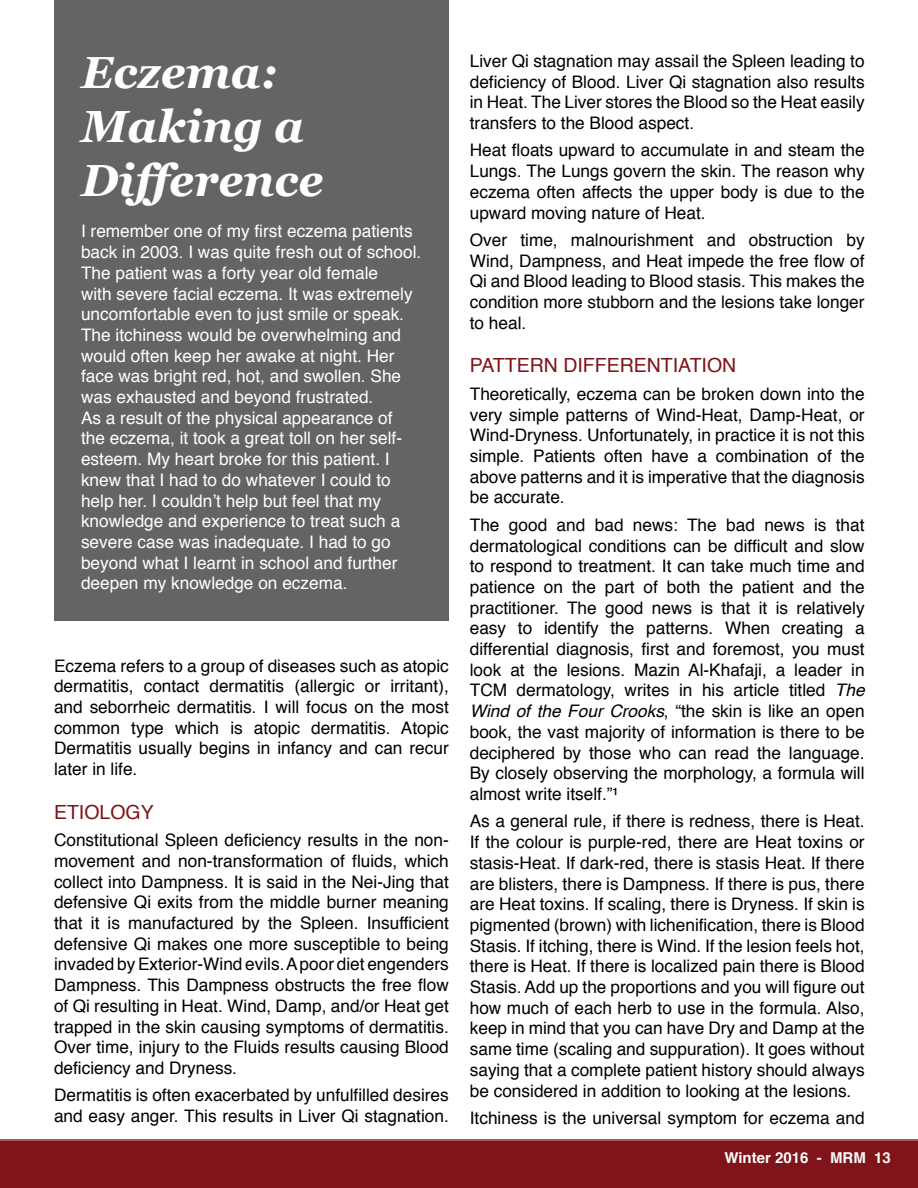
<style>
.page{position:relative;width:918px;height:1188px;background:#fff}
.page>*{position:absolute;margin:0;border:0;box-sizing:border-box;transform-origin:0 0}
.t1{font:italic 700 45px/54px "Georgia";color:#fff}
.t2{font:19.5px "Helvetica";color:#7f141a}
.t3{font:17.25px/20.7px "Helvetica";color:#000;text-align:justify}
.t4{font:17.25px/20.7px "Helvetica";color:#fff}
.t5{font:700 15px "Helvetica";color:#fff}
.s1{font-style:italic}
</style>
<div class="page">
<div style="left:0;top:1139px;width:918px;height:49px;background:#7f141a"></div>
<div style="left:0;top:0;width:917px;height:1140px;background:#fff"></div>
<div style="left:54px;top:0;width:395px;height:621px;background:#636466"></div>
<h1 class="t1" style="left:81px;top:45px;width:244px">Eczema:<br>Making a<br>Difference</h1>
<p class="t4" style="left:81px;top:222px;width:342px">I remember one of my first eczema patients back in 2003. I was quite fresh out of school.<br>The patient was a forty year old female<br>with severe facial eczema. It was extremely uncomfortable even to just smile or speak.<br>The itchiness would be overwhelming and would often keep her awake at night. Her face was bright red, hot, and swollen. She was exhausted and beyond frustrated.<br>As a result of the physical appearance of<br>the eczema, it took a great toll on her self&shy;esteem. My heart broke for this patient. I knew that I had to do whatever I could to help her. I couldn’t help but feel that my knowledge and experience to treat such a severe case was inadequate. I had to go beyond what I learnt in school and further deepen my knowledge on eczema.</p>
<p class="t3" style="left:54px;top:657px;width:396px">Eczema refers to a group of diseases such as atopic dermatitis, contact dermatitis (allergic or irritant), and seborrheic dermatitis. I will focus on the most common type which is atopic dermatitis. Atopic Dermatitis usually begins in infancy and can recur later in life.</p>
<p class="t2" style="left:54px;top:804px;width:101px">ETIOLOGY</p>
<p class="t3" style="left:54px;top:831px;width:396px">Constitutional Spleen deficiency results in the non&shy;movement and non-transformation of fluids, which collect into Dampness. It is said in the Nei-Jing that defensive Qi exits from the middle burner meaning that it is manufactured by the Spleen. Insufficient defensive Qi makes one more susceptible to being invaded by Exterior-Wind evils. A poor diet engenders Dampness. This Dampness obstructs the free flow of Qi resulting in Heat. Wind, Damp, and/or Heat get trapped in the skin causing symptoms of dermatitis.<br>Over time, injury to the Fluids results causing Blood deficiency and Dryness.</p>
<p class="t3" style="left:54px;top:1086px;width:396px">Dermatitis is often exacerbated by unfulfilled desires and easy anger. This results in Liver Qi stagnation.</p>
<p class="t3" style="left:470px;top:52px;width:396px">Liver Qi stagnation may assail the Spleen leading to deficiency of Blood. Liver Qi stagnation also results in Heat. The Liver stores the Blood so the Heat easily transfers to the Blood aspect.</p>
<p class="t3" style="left:470px;top:141px;width:396px">Heat floats upward to accumulate in and steam the Lungs. The Lungs govern the skin. The reason why eczema often affects the upper body is due to the upward moving nature of Heat.</p>
<p class="t3" style="left:470px;top:231px;width:396px">Over time, malnourishment and obstruction by Wind, Dampness, and Heat impede the free flow of Qi and Blood leading to Blood stasis. This makes the condition more stubborn and the lesions take longer to heal.</p>
<p class="t2" style="left:470px;top:357px;width:268px">PATTERN DIFFERENTIATION</p>
<p class="t3" style="left:470px;top:385px;width:396px">Theoretically, eczema can be broken down into the very simple patterns of Wind-Heat, Damp-Heat, or Wind-Dryness. Unfortunately, in practice it is not this simple. Patients often have a combination of the above patterns and it is imperative that the diagnosis be accurate.</p>
<p class="t3" style="left:470px;top:516px;width:396px">The good and bad news: The bad news is that dermatological conditions can be difficult and slow to respond to treatment. It can take much time and patience on the part of both the patient and the practitioner. The good news is that it is relatively easy to identify the patterns. When creating a differential diagnosis, first and foremost, you must look at the lesions. Mazin Al-Khafaji, a leader in TCM dermatology, writes in his article titled <span class="s1">The Wind of the Four Crooks</span>, “the skin is like an open book, the vast majority of information is there to be deciphered by those who can read the language.<br>By closely observing the morphology, a formula will almost write itself.”¹</p>
<p class="t3" style="left:470px;top:812px;width:396px">As a general rule, if there is redness, there is Heat.<br>If the colour is purple-red, there are Heat toxins or stasis-Heat. If dark-red, there is stasis Heat. If there are blisters, there is Dampness. If there is pus, there are Heat toxins. If scaling, there is Dryness. If skin is pigmented (brown) with lichenification, there is Blood Stasis. If itching, there is Wind. If the lesion feels hot, there is Heat. If there is localized pain there is Blood Stasis. Add up the proportions and you will figure out how much of each herb to use in the formula. Also, keep in mind that you can have Dry and Damp at the same time (scaling and suppuration). It goes without saying that a complete patient history should always be considered in addition to looking at the lesions.</p>
<p class="t3" style="left:470px;top:1109px;width:396px">Itchiness is the universal symptom for eczema and</p>
<p class="t5" style="left:724px;top:1152px;width:168px">Winter 2016 - MRM 13</p>
</div>
